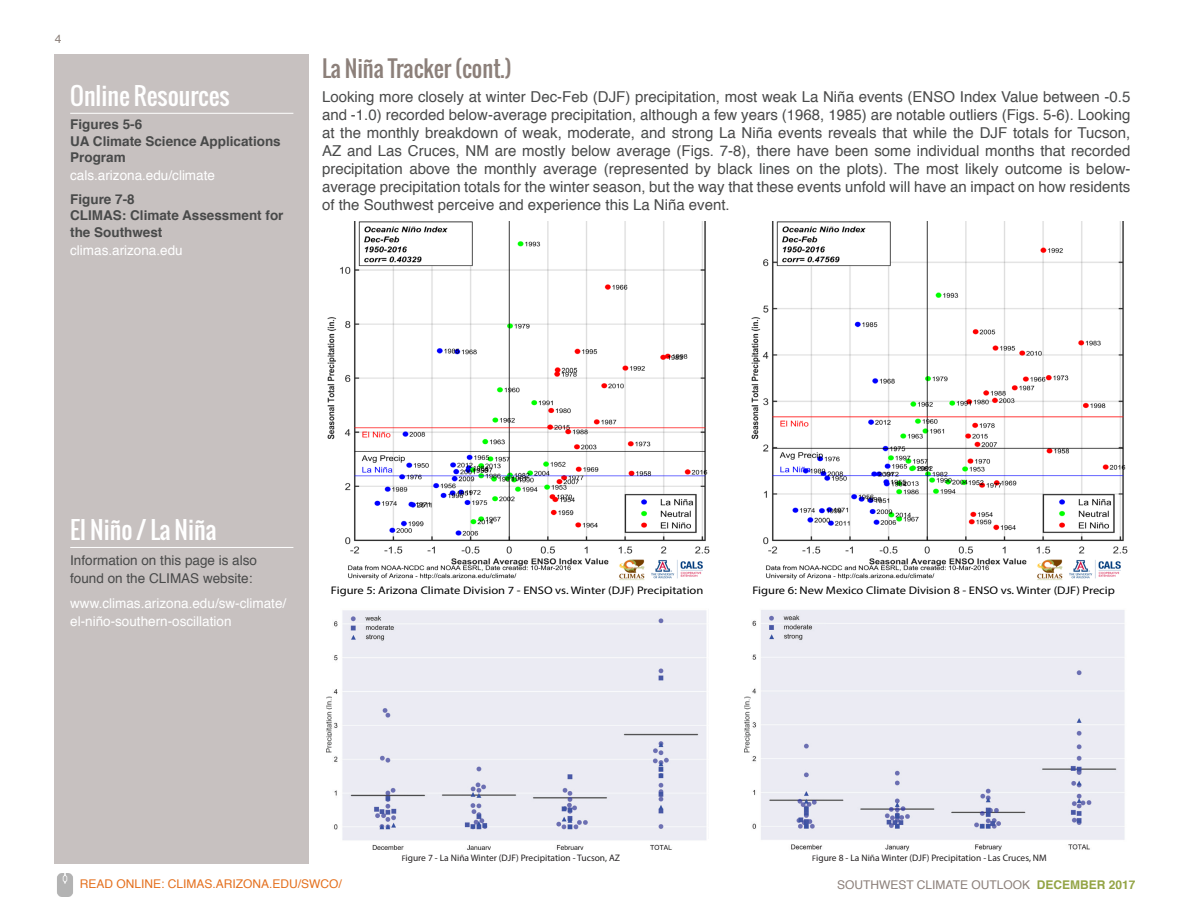
<style>
.page{position:relative;width:1188px;height:918px;background:#fff}
.page>*{position:absolute;margin:0;border:0;box-sizing:border-box;transform-origin:0 0}
.headline_white___ru{font:24px "Oswald";color:#fff}
.headline{font:22.5px "Oswald";color:#8c807a}
.body{font:15px/18px "Helvetica";color:#494a4a;text-align:justify}
.subhead{font:700 13.5px/16.5px "Helvetica";color:#494a4a}
.body-2{font:13.5px/18px "Helvetica";color:#fff}
.body-3{font:13.5px/18px "Helvetica";color:#494a4a}
.subhead-2{font:13.5px "Helvetica";color:#fff}
.t1{font:12px "Helvetica";color:#8c807a}
.t2{font:12px "Helvetica";color:#e4701e}
.t3{font:10.95px "Myriad Pro";color:#000;scale:1.14 1}
.t4{font:9.45px "Myriad Pro";color:#231f20}
.s1{font-size:8.1px}
.s2{font-weight:700;color:#93a445}
</style>
<div class="page">
<img style="left:57px;top:874px;width:16px;height:22px">
<div style="left:54px;top:54px;width:255px;height:810px;background:#c7c1c0"></div>
<hr style="left:70px;top:113px;width:223px;height:1px;background:#fff">
<hr style="left:70px;top:547px;width:223px;height:1px;background:#fff">
<img style="left:327px;top:222px;width:383px;height:358px">
<img style="left:333px;top:610px;width:374px;height:240px">
<img style="left:751px;top:222px;width:377px;height:358px">
<img style="left:752px;top:610px;width:373px;height:241px">
<p class="t1" style="left:55px;top:30px;width:8px">4</p>
<p class="headline_white___ru" style="left:70px;top:78px;width:161px">Online Resources</p>
<p class="subhead" style="left:70px;top:117px;width:74px">Figures 5-6</p>
<p class="subhead" style="left:70px;top:133px;width:212px">UA Climate Science Applications<br>Program</p>
<p class="body-2" style="left:70px;top:167px;width:146px">cals.arizona.edu/climate</p>
<p class="subhead" style="left:70px;top:191px;width:66px">Figure 7-8</p>
<p class="subhead" style="left:70px;top:207px;width:215px">CLIMAS: Climate Assessment for the Southwest</p>
<p class="subhead-2" style="left:70px;top:240px;width:114px">climas.arizona.edu</p>
<p class="headline" style="left:322px;top:51px;width:191px">La Niña Tracker (cont.)</p>
<p class="body" style="left:322px;top:89px;width:810px">Looking more closely at winter Dec-Feb (DJF) precipitation, most weak La Niña events (ENSO Index Value between -0.5 and -1.0) recorded below-average precipitation, although a few years (1968, 1985) are notable outliers (Figs. 5-6). Looking at the monthly breakdown of weak, moderate, and strong La Niña events reveals that while the DJF totals for Tucson, AZ and Las Cruces, NM are mostly below average (Figs. 7-8), there have been some individual months that recorded precipitation above the monthly average (represented by black lines on the plots). The most likely outcome is below&shy;average precipitation totals for the winter season, but the way that these events unfold will have an impact on how residents of the Southwest perceive and experience this La Niña event.</p>
<p class="headline_white___ru" style="left:70px;top:512px;width:148px">El Niño / La Niña</p>
<p class="body-3" style="left:70px;top:552px;width:188px">Information on this page is also found on the CLIMAS website:</p>
<p class="body-2" style="left:70px;top:594px;width:218px">www.climas.arizona.edu/sw-climate/ el-niño-southern-oscillation</p>
<p class="t3" style="left:331px;top:583px;width:328px">Figure 5: Arizona Climate Division 7 - ENSO vs. Winter (DJF) Precipitation</p>
<p class="t3" style="left:752px;top:583px;width:320px">Figure 6: New Mexico Climate Division 8 - ENSO vs. Winter (DJF) Precip</p>
<p class="t2" style="left:80px;top:875px;width:264px">READ ONLINE: CLIMAS.ARIZONA.EDU/SWCO/</p>
<p class="t4" style="left:402px;top:852px;width:220px"><span class="s1">F</span>igure 7 - La Niña Winter (DJF) Precipitation - Tucson, AZ</p>
<p class="t4" style="left:812px;top:852px;width:236px"><span class="s1">F</span>igure 8 - La Niña Winter (DJF) Precipitation - Las Cruces, NM</p>
<p class="t1" style="left:837px;top:875px;width:300px">SOUTHWEST CLIMATE OUTLOOK <span class="s2">DECEMBER 2017</span></p>
</div>
